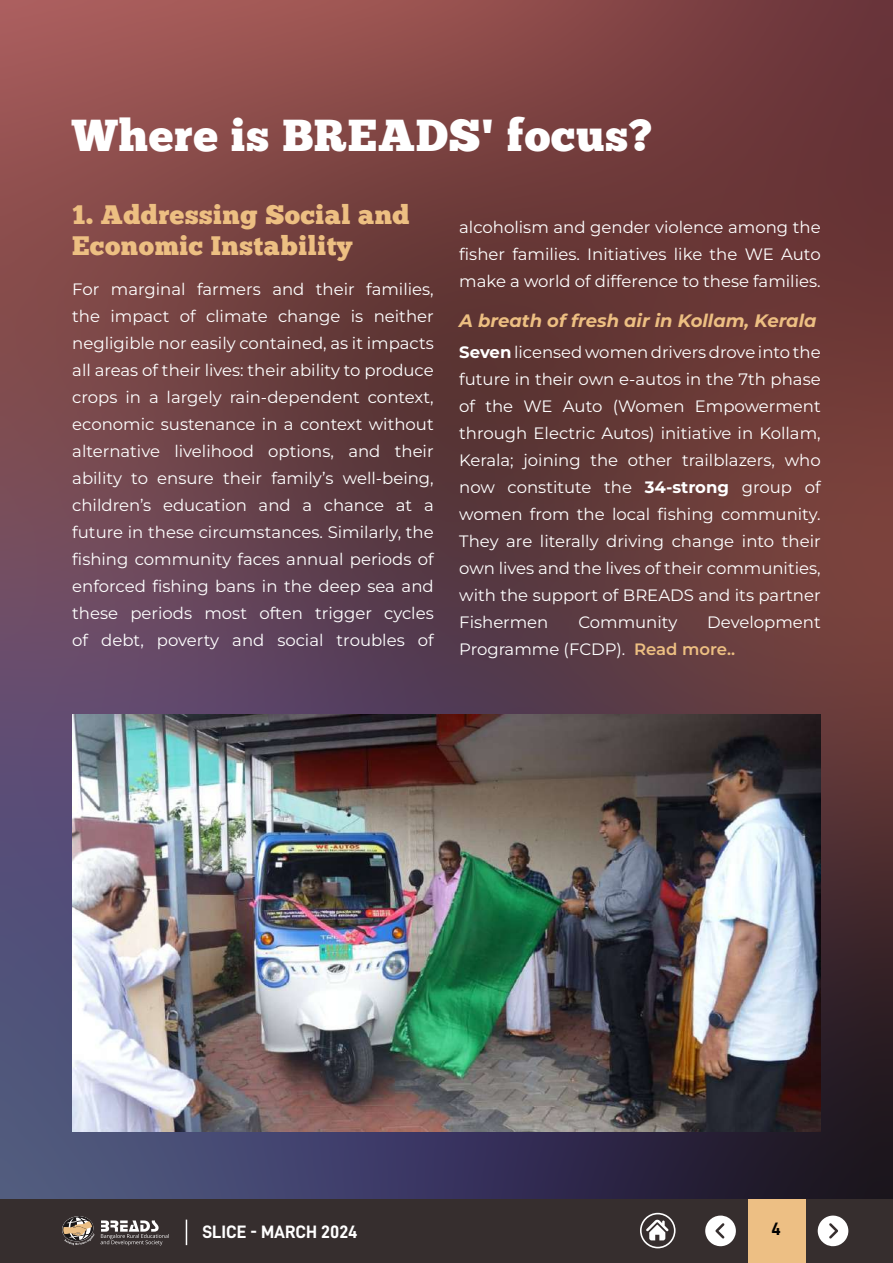
<style>
.page{position:relative;width:893px;height:1263px;background:#fff}
.page>*{position:absolute;margin:0;border:0;box-sizing:border-box;transform-origin:0 0}
.t1{font:44.7px "Chunk Five";letter-spacing:.02em;color:#fff}
.t2{font:26.7px/31px "Chunk Five";letter-spacing:.02em;color:#edbf82}
.t3{font:italic 700 18px "Montserrat";color:#edbf82}
.t4{font:18px "D DIN Bold";color:#fff}
.t5{font:18px "D DIN Bold";color:#000}
.t6{font:16.5px/27px "Montserrat";color:#fff;text-align:justify}
.s1{font-weight:700}
.s2{font-weight:600;color:#edbf82}
</style>
<div class="page">
<img style="left:0;top:0;width:893px;height:1199px">
<img style="left:72px;top:714px;width:749px;height:417px">
<div style="left:0;top:1199px;width:893px;height:64px;background:#362e2e"></div>
<div style="left:748px;top:1199px;width:58px;height:64px;background:#edbf84"></div>
<svg style="left:101px;top:1220px;width:68px;height:25px"></svg>
<svg style="left:62px;top:1216px;width:33px;height:29px"></svg>
<svg style="left:186px;top:1219px;width:1px;height:26px"></svg>
<svg style="left:818px;top:1215px;width:30px;height:31px"></svg>
<svg style="left:705px;top:1215px;width:31px;height:31px"></svg>
<svg style="left:646px;top:1219px;width:23px;height:21px"></svg>
<div style="left:640px;top:1213px;width:36px;height:35px;border:2px solid #fff;border-radius:50%"></div>
<h1 class="t1" style="left:72px;top:114px;width:581px">Where is BREADS' focus?</h1>
<h2 class="t2" style="left:72px;top:201px;width:339px">1. Addressing Social and<br>Economic Instability</h2>
<p class="t6" style="left:72px;top:275px;width:363px">For marginal farmers and their families, the impact of climate change is neither negligible nor easily contained, as it impacts all areas of their lives: their ability to produce crops in a largely rain-dependent context, economic sustenance in a context without alternative livelihood options, and their ability to ensure their family’s well-being, children’s education and a chance at a future in these circumstances. Similarly, the fishing community faces annual periods of enforced fishing bans in the deep sea and these periods most often trigger cycles of debt, poverty and social troubles of</p>
<p class="t6" style="left:459px;top:213px;width:363px">alcoholism and gender violence among the fisher families. Initiatives like the WE Auto make a world of difference to these families.</p>
<p class="t3" style="left:459px;top:307px;width:359px">A breath of fresh air in Kollam, Kerala</p>
<p class="t6" style="left:459px;top:338px;width:363px"><span class="s1">Seven</span> licensed women drivers drove into the future in their own e-autos in the 7th phase of the WE Auto (Women Empowerment through Electric Autos) initiative in Kollam, Kerala; joining the other trailblazers, who now constitute the <span class="s1">34-strong</span> group of women from the local fishing community.<br>They are literally driving change into their own lives and the lives of their communities, with the support of BREADS and its partner Fishermen</p>
<p class="t6" style="left:459px;top:608px;width:363px;text-indent:248px">Development<br>Programme (FCDP). <span class="s2">Read more..</span></p>
<p class="t6" style="left:578px;top:608px;width:100px">Community</p>
<p class="t4" style="left:202px;top:1221px;width:157px">SLICE - MARCH 2024</p>
<p class="t5" style="left:771px;top:1219px;width:11px">4</p>
</div>
